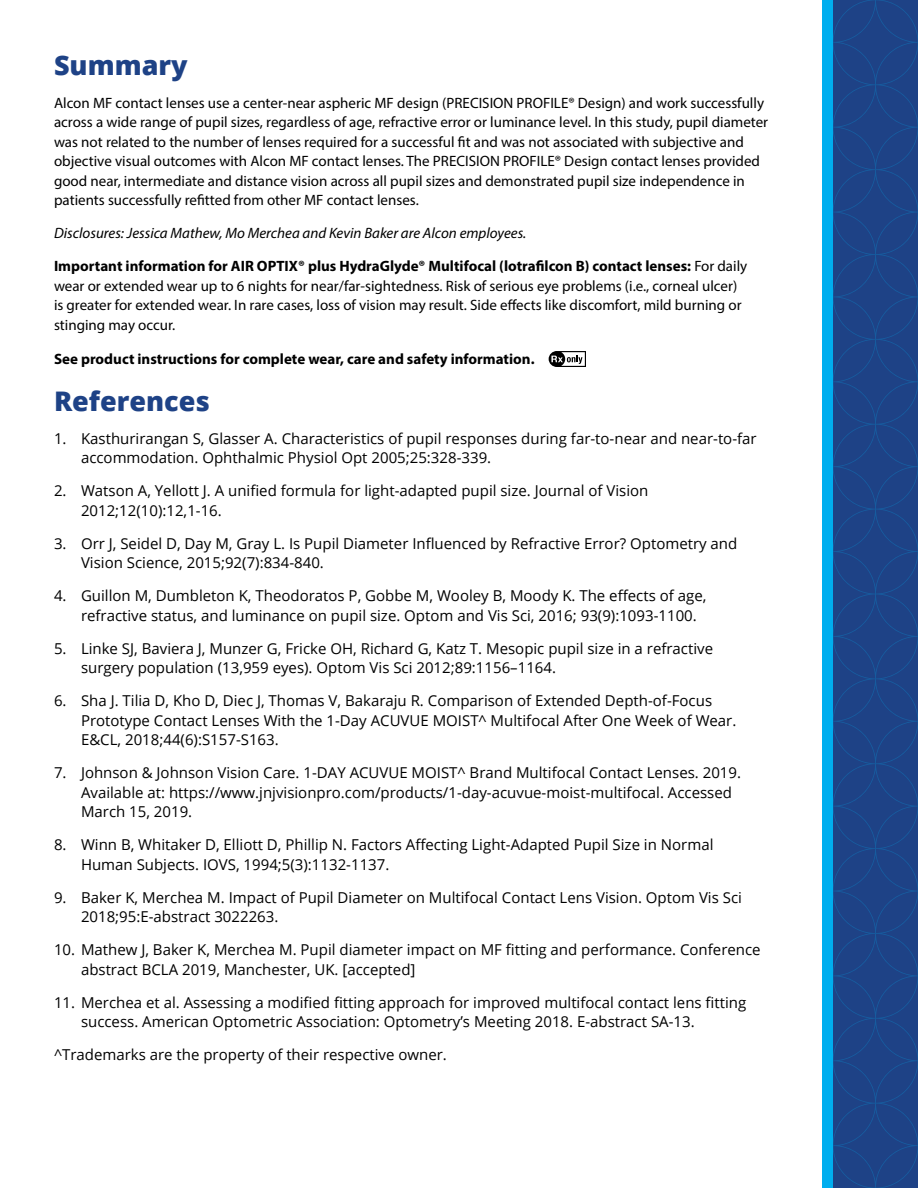
<style>
.page{position:relative;width:918px;height:1188px;background:#fff}
.page>*{position:absolute;margin:0;border:0;box-sizing:border-box;transform-origin:0 0}
.t1{font:800 27px "Open Sans";color:#1e4286}
.t2{font:15px/19.5px "Open Sans";color:#000}
.t3{font:15px/19.5px "Myriad Pro";color:#000}
.t4{font:italic 15px "Myriad Pro";color:#000}
.t5{font:700 15px "Myriad Pro";color:#000}
.s1{font-weight:700}
</style>
<div class="page">
<svg style="left:833px;top:0;width:85px;height:1188px;background:#1d4387"></svg>
<div style="left:822px;top:0;width:11px;height:1188px;background:#00aeef"></div>
<svg style="left:549px;top:351px;width:37px;height:16px"></svg>
<h1 class="t1" style="left:54px;top:44px;width:135px">Summary</h1>
<p class="t3" style="left:54px;top:93px;width:716px">Alcon MF contact lenses use a center-near aspheric MF design (PRECISION PROFILE® Design) and work successfully across a wide range of pupil sizes, regardless of age, refractive error or luminance level. In this study, pupil diameter was not related to the number of lenses required for a successful fit and was not associated with subjective and objective visual outcomes with Alcon MF contact lenses. The PRECISION PROFILE® Design contact lenses provided good near, intermediate and distance vision across all pupil sizes and demonstrated pupil size independence in patients successfully refitted from other MF contact lenses.</p>
<p class="t4" style="left:54px;top:224px;width:474px">Disclosures: Jessica Mathew, Mo Merchea and Kevin Baker are Alcon employees.</p>
<p class="t3" style="left:54px;top:256px;width:695px"><span class="s1">Important information for AIR OPTIX® plus HydraGlyde® Multifocal (lotrafilcon B) contact lenses:</span> For daily wear or extended wear up to 6 nights for near/far-sightedness. Risk of serious eye problems (i.e., corneal ulcer) is greater for extended wear. In rare cases, loss of vision may result. Side effects like discomfort, mild burning or stinging may occur.</p>
<p class="t5" style="left:54px;top:349px;width:482px">See product instructions for complete wear, care and safety information.</p>
<h1 class="t1" style="left:54px;top:380px;width:157px">References</h1>
<p class="t2" style="left:81px;top:428px;width:677px;text-indent:-27px">1. Kasthurirangan S, Glasser A. Characteristics of pupil responses during far-to-near and near-to-far accommodation. Ophthalmic Physiol Opt 2005;25:328-339.</p>
<p class="t2" style="left:81px;top:481px;width:569px;text-indent:-27px">2. Watson A, Yellott J. A unified formula for light-adapted pupil size. Journal of Vision<br>2012;12(10):12,1-16.</p>
<p class="t2" style="left:81px;top:533px;width:658px;text-indent:-27px">3. Orr J, Seidel D, Day M, Gray L. Is Pupil Diameter Influenced by Refractive Error? Optometry and<br>Vision Science, 2015;92(7):834-840.</p>
<p class="t2" style="left:81px;top:586px;width:627px;text-indent:-27px">4. Guillon M, Dumbleton K, Theodoratos P, Gobbe M, Wooley B, Moody K. The effects of age, refractive status, and luminance on pupil size. Optom and Vis Sci, 2016; 93(9):1093-1100.</p>
<p class="t2" style="left:81px;top:638px;width:634px;text-indent:-27px">5. Linke SJ, Baviera J, Munzer G, Fricke OH, Richard G, Katz T. Mesopic pupil size in a refractive surgery population (13,959 eyes). Optom Vis Sci 2012;89:1156–1164.</p>
<p class="t2" style="left:81px;top:691px;width:657px;text-indent:-27px">6. Sha J. Tilia D, Kho D, Diec J, Thomas V, Bakaraju R. Comparison of Extended Depth-of-Focus<br>Prototype Contact Lenses With the 1-Day ACUVUE MOIST^ Multifocal After One Week of Wear.<br>E&amp;CL, 2018;44(6):S157-S163.</p>
<p class="t2" style="left:81px;top:763px;width:662px;text-indent:-27px">7. Johnson &amp; Johnson Vision Care. 1-DAY ACUVUE MOIST^ Brand Multifocal Contact Lenses. 2019.<br>Available at: https://www.jnjvisionpro.com/products/1-day-acuvue-moist-multifocal. Accessed<br>March 15, 2019.</p>
<p class="t2" style="left:81px;top:835px;width:634px;text-indent:-27px">8. Winn B, Whitaker D, Elliott D, Phillip N. Factors Affecting Light-Adapted Pupil Size in Normal<br>Human Subjects. IOVS, 1994;5(3):1132-1137.</p>
<p class="t2" style="left:81px;top:887px;width:662px;text-indent:-27px">9. Baker K, Merchea M. Impact of Pupil Diameter on Multifocal Contact Lens Vision. Optom Vis Sci<br>2018;95:E-abstract 3022263.</p>
<p class="t2" style="left:81px;top:940px;width:681px;text-indent:-27px">10. Mathew J, Baker K, Merchea M. Pupil diameter impact on MF fitting and performance. Conference abstract BCLA 2019, Manchester, UK. [accepted]</p>
<p class="t2" style="left:81px;top:992px;width:667px;text-indent:-27px">11. Merchea et al. Assessing a modified fitting approach for improved multifocal contact lens fitting success. American Optometric Association: Optometry’s Meeting 2018. E-abstract SA-13.</p>
<p class="t2" style="left:54px;top:1045px;width:394px">^Trademarks are the property of their respective owner.</p>
</div>
